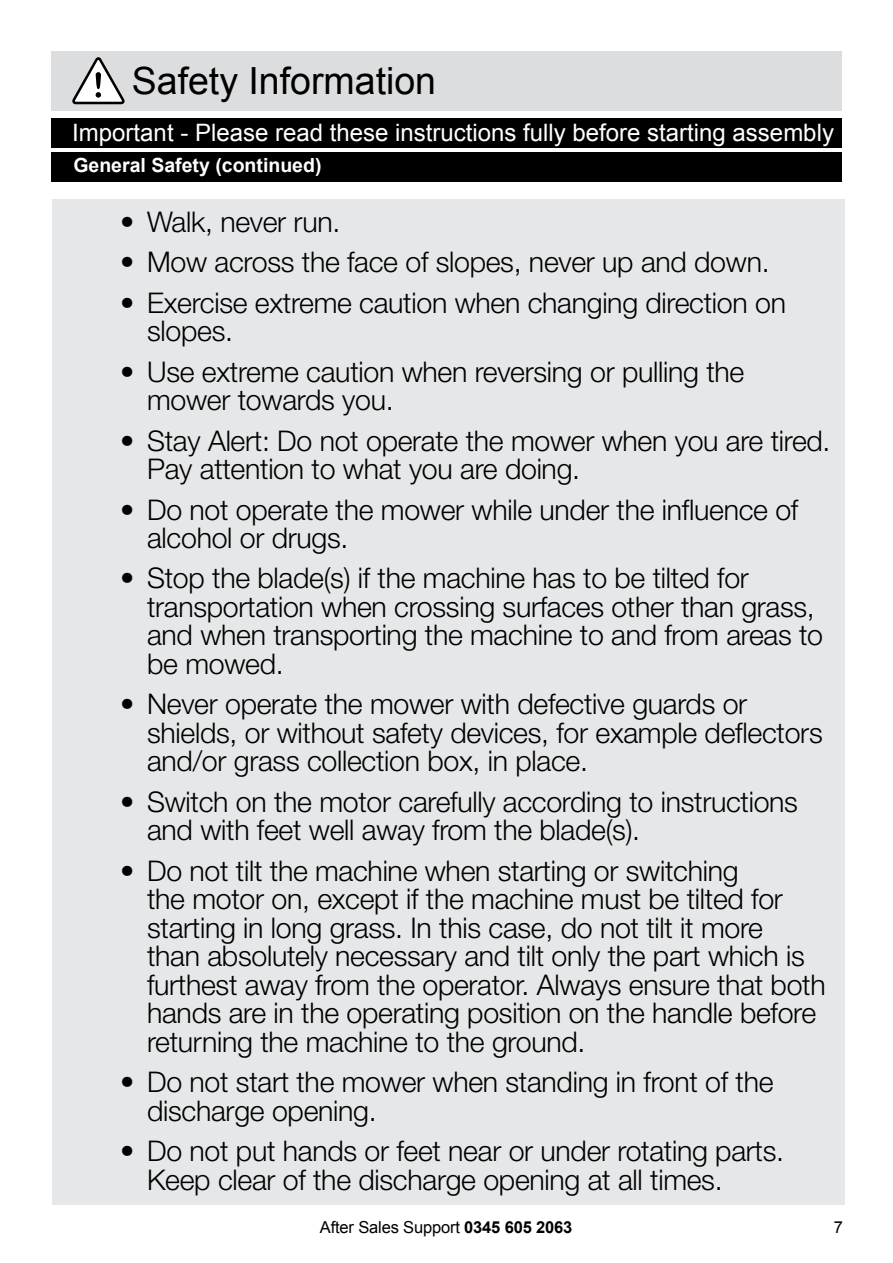
<style>
.page{position:relative;width:893px;height:1263px;background:#fff}
.page>*{position:absolute;margin:0;border:0;box-sizing:border-box;transform-origin:0 0}
.t1{font:37.5px "Arial";color:#000}
.t2{font:300 28.5px/28.5px "Helvetica Neue LT Std";letter-spacing:-.01em;color:#000}
.t3{font:24px "Arial";color:#fff}
.t4{font:700 19.5px "Arial";color:#fff}
.t5{font:16.5px "Arial";letter-spacing:-.01em;color:#000}
.s1{font-weight:700}
</style>
<div class="page">
<div style="left:51px;top:51px;width:791px;height:60px;background:#dcddde"></div>
<div style="left:51px;top:118px;width:791px;height:30px;background:#000"></div>
<div style="left:51px;top:152px;width:791px;height:30px;background:#000"></div>
<svg style="left:72px;top:57px;width:53px;height:48px"></svg>
<div style="left:52px;top:199px;width:792px;height:1005px;background:#e6e7e8"></div>
<h1 class="t1" style="left:132px;top:57px;width:306px">Safety Information</h1>
<p class="t3" style="left:72px;top:117px;width:763px">Important - Please read these instructions fully before starting assembly</p>
<p class="t4" style="left:73px;top:153px;width:250px">General Safety (continued)</p>
<p class="t2" style="left:120px;top:207px;width:222px"><span class="s1">•</span> Walk, never run.</p>
<p class="t2" style="left:120px;top:247px;width:651px"><span class="s1">•</span> Mow across the face of slopes, never up and down.</p>
<p class="t2" style="left:147px;top:288px;width:640px;text-indent:-27px"><span class="s1">•</span> Exercise extreme caution when changing direction on slopes.</p>
<p class="t2" style="left:147px;top:357px;width:599px;text-indent:-27px"><span class="s1">•</span> Use extreme caution when reversing or pulling the mower towards you.</p>
<p class="t2" style="left:147px;top:426px;width:685px;text-indent:-27px"><span class="s1">•</span> Stay Alert: Do not operate the mower when you are tired.<br>Pay attention to what you are doing.</p>
<p class="t2" style="left:147px;top:494px;width:653px;text-indent:-27px"><span class="s1">•</span> Do not operate the mower while under the influence of alcohol or drugs.</p>
<p class="t2" style="left:147px;top:563px;width:677px;text-indent:-27px"><span class="s1">•</span> Stop the blade(s) if the machine has to be tilted for transportation when crossing surfaces other than grass, and when transporting the machine to and from areas to be mowed.</p>
<p class="t2" style="left:147px;top:689px;width:677px;text-indent:-27px"><span class="s1">•</span> Never operate the mower with defective guards or shields, or without safety devices, for example deflectors and/or grass collection box, in place.</p>
<p class="t2" style="left:147px;top:787px;width:652px;text-indent:-27px"><span class="s1">•</span> Switch on the motor carefully according to instructions and with feet well away from the blade(s).</p>
<p class="t2" style="left:147px;top:856px;width:680px;text-indent:-27px"><span class="s1">•</span> Do not tilt the machine when starting or switching<br>the motor on, except if the machine must be tilted for starting in long grass. In this case, do not tilt it more<br>than absolutely necessary and tilt only the part which is furthest away from the operator. Always ensure that both hands are in the operating position on the handle before returning the machine to the ground.</p>
<p class="t2" style="left:147px;top:1067px;width:628px;text-indent:-27px"><span class="s1">•</span> Do not start the mower when standing in front of the discharge opening.</p>
<p class="t2" style="left:147px;top:1136px;width:638px;text-indent:-27px"><span class="s1">•</span> Do not put hands or feet near or under rotating parts.<br>Keep clear of the discharge opening at all times.</p>
<p class="t5" style="left:320px;top:1216px;width:254px">After Sales Support <span class="s1">0345 605 2063</span></p>
<p class="t5" style="left:834px;top:1216px;width:11px">7</p>
</div>
